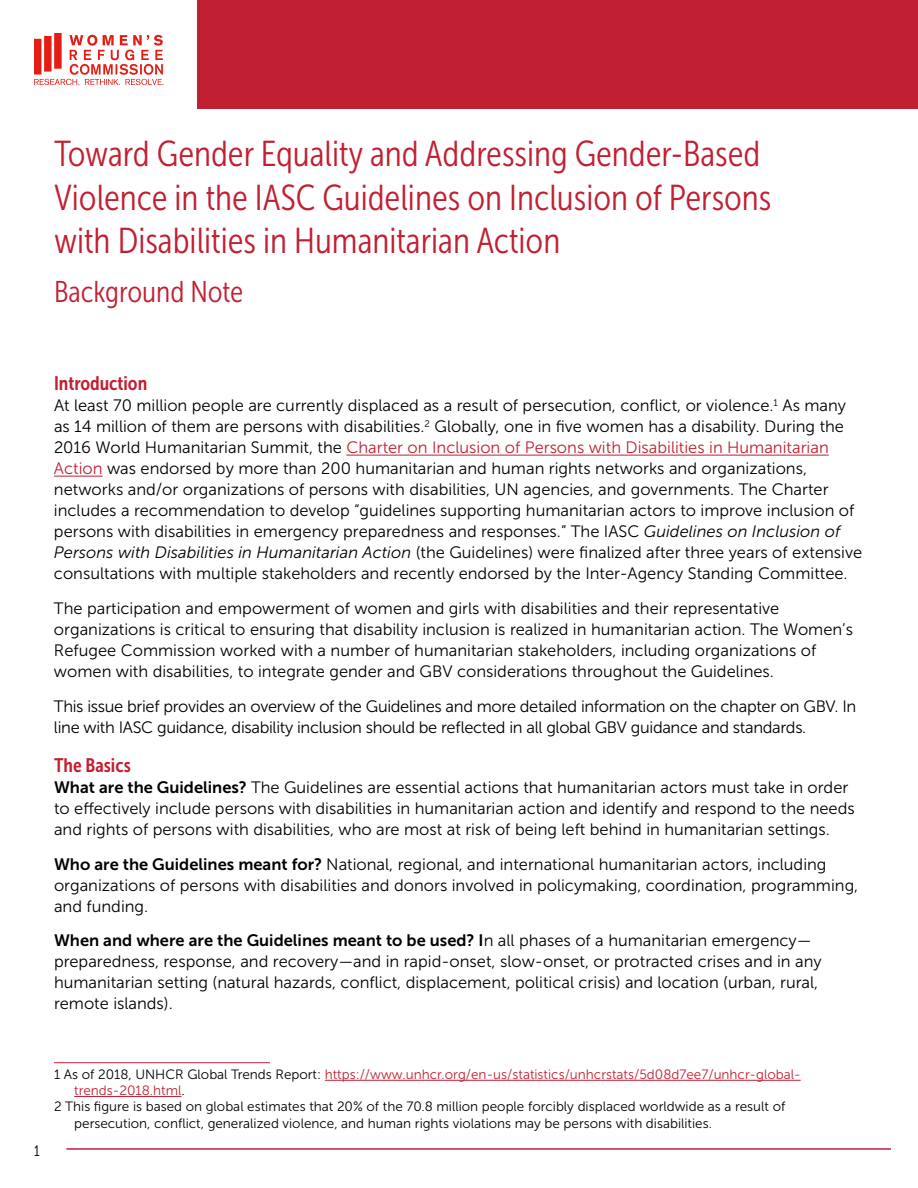
<style>
.page{position:relative;width:918px;height:1188px;background:#fff}
.page>*{position:absolute;margin:0;border:0;box-sizing:border-box;transform-origin:0 0}
.Heading_1{font:36px/43.2px "Museo Sans Cond 300";color:#c12032}
.Heading_1-2{font:30px "Museo Sans Cond 300";color:#c12032}
.Heading_2{font:19.5px "Museo Sans Cond 700";color:#c12032}
.Body{font:16.5px/21px "Museo Sans 300";color:#000}
.Body-2{font:16.5px/21px "Museo Sans 300";letter-spacing:-.02em;color:#000}
.t1{font:15px "Museo Sans Cond 300";color:#000}
.Footnote_Text{font:13.5px/16.2px "Museo Sans 300";color:#000}
.Footnote_Text-2{font:13.5px/16.2px "Museo Sans 300";color:#c12032}
.s1{color:#c12032}
.s2{font-style:italic}
.s3{font-family:"Museo Sans 700"}
.s4{color:#000}
</style>
<div class="page">
<div style="left:198px;top:0;width:720px;height:108px;background:#c12032"></div>
<img style="left:35px;top:33px;width:128px;height:51px">
<hr style="left:346px;top:455px;width:483px;height:1px;background:#c12032">
<hr style="left:54px;top:476px;width:49px;height:1px;background:#c12032">
<hr style="left:54px;top:1062px;width:216px;height:1px;background:#c12032">
<hr style="left:325px;top:1080px;width:476px;height:1px;background:#c12032">
<hr style="left:74px;top:1096px;width:107px;height:1px;background:#c12032">
<hr style="left:66px;top:1148px;width:825px;height:2px;background:#c12032">
<h1 class="Heading_1" style="left:54px;top:133px;width:719px">Toward Gender Equality and Addressing Gender-Based<br>Violence in the IASC Guidelines on Inclusion of Persons with Disabilities in Humanitarian Action</h1>
<h1 class="Heading_1-2" style="left:54px;top:276px;width:191px">Background Note</h1>
<h2 class="Heading_2" style="left:54px;top:373px;width:95px">Introduction</h2>
<p class="Body" style="left:54px;top:395px;width:810px">At least 70 million people are currently displaced as a result of persecution, conflict, or violence.<sup>1</sup> As many as 14 million of them are persons with disabilities.<sup>2</sup> Globally, one in five women has a disability. During the 2016 World Humanitarian Summit, the <span class="s1">Charter on Inclusion of Persons with Disabilities in Humanitarian Action</span> was endorsed by more than 200 humanitarian and human rights networks and organizations, networks and/or organizations of persons with disabilities, UN agencies, and governments. The Charter includes a recommendation to develop “guidelines supporting humanitarian actors to improve inclusion of persons with disabilities in emergency preparedness and responses.” The IASC <span class="s2">Guidelines on Inclusion of Persons with Disabilities in Humanitarian Action</span> (the Guidelines) were finalized after three years of extensive consultations with multiple stakeholders and recently endorsed by the Inter-Agency Standing Committee.</p>
<p class="Body" style="left:54px;top:598px;width:801px">The participation and empowerment of women and girls with disabilities and their representative organizations is critical to ensuring that disability inclusion is realized in humanitarian action. The Women’s Refugee Commission worked with a number of humanitarian stakeholders, including organizations of women with disabilities, to integrate gender and GBV considerations throughout the Guidelines.</p>
<p class="Body-2" style="left:54px;top:695px;width:804px">This issue brief provides an overview of the Guidelines and more detailed information on the chapter on GBV. In line with IASC guidance, disability inclusion should be reflected in all global GBV guidance and standards.</p>
<h2 class="Heading_2" style="left:54px;top:755px;width:78px">The Basics</h2>
<p class="Body" style="left:54px;top:777px;width:802px"><span class="s3">What are the Guidelines?</span> The Guidelines are essential actions that humanitarian actors must take in order to effectively include persons with disabilities in humanitarian action and identify and respond to the needs and rights of persons with disabilities, who are most at risk of being left behind in humanitarian settings.</p>
<p class="Body" style="left:54px;top:854px;width:806px"><span class="s3">Who are the Guidelines meant for?</span> National, regional, and international humanitarian actors, including organizations of persons with disabilities and donors involved in policymaking, coordination, programming, and funding.</p>
<p class="Body" style="left:54px;top:930px;width:769px"><span class="s3">When and where are the Guidelines meant to be used? I</span>n all phases of a humanitarian emergency— preparedness, response, and recovery—and in rapid-onset, slow-onset, or protracted crises and in any humanitarian setting (natural hazards, conflict, displacement, political crisis) and location (urban, rural, remote islands).</p>
<p class="t1" style="left:34px;top:1143px;width:7px">1</p>
<p class="Footnote_Text-2" style="left:74px;top:1066px;width:728px;text-indent:-20px"><span class="s4">1 As of 2018, UNHCR Global Trends Report:</span> https://www.unhcr.org/en-us/statistics/unhcrstats/5d08d7ee7/unhcr-global&shy;trends-2018.html<span class="s4">.</span></p>
<p class="Footnote_Text" style="left:74px;top:1099px;width:713px;text-indent:-20px">2 This figure is based on global estimates that 20% of the 70.8 million people forcibly displaced worldwide as a result of persecution, conflict, generalized violence, and human rights violations may be persons with disabilities.</p>
</div>
